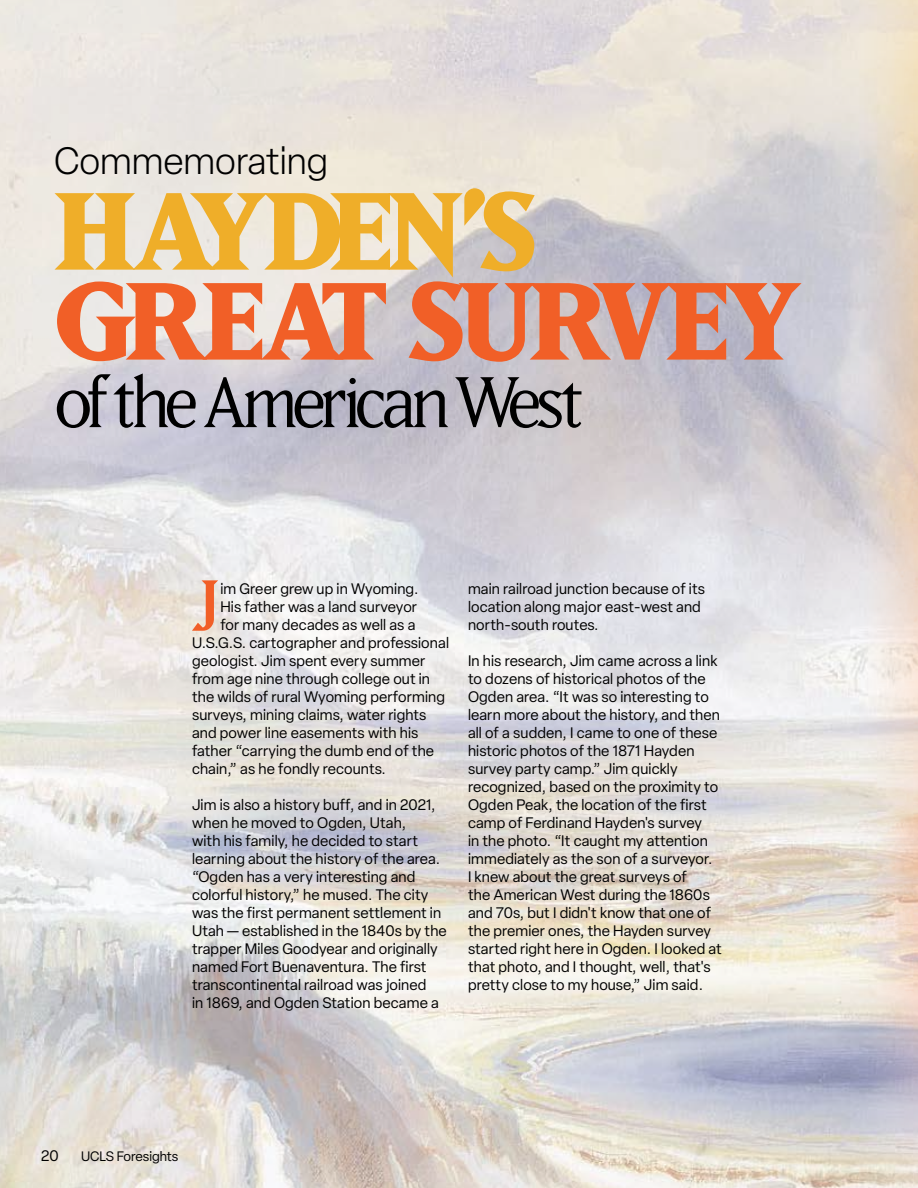
<style>
.page{position:relative;width:918px;height:1188px;background:#fff}
.page>*{position:absolute;margin:0;border:0;box-sizing:border-box;transform-origin:0 0}
.t1{font:800 108px "Matrix IIOT";letter-spacing:-.05em;color:#f15f27}
.t2{font:800 108px "Matrix IIOT";letter-spacing:-.055em;color:#efae29}
.t3{font:70.5px "Matrix IIOT";letter-spacing:-.09em;color:#000}
.t4{font:700 55.5px "Matrix IIOT";color:#f15f27}
.t5{font:300 37.5px "Elza";color:#000}
.t6{font:15px/18px "Elza";letter-spacing:.01em;color:#000}
.t7{font:13.5px "Elza";letter-spacing:-.005em;color:#000}
</style>
<div class="page">
<img style="left:0;top:0;width:864px;height:1188px">
<h3 class="t5" style="left:54px;top:136px;width:276px">Commemorating</h3>
<h1 class="t2" style="left:54px;top:165px;width:485px">HAYDEN’S</h1>
<h1 class="t1" style="left:54px;top:255px;width:746px">GREAT SURVEY</h1>
<h2 class="t3" style="left:54px;top:362px;width:532px">of the American West</h2>
<h3 class="t4" style="left:200px;top:566px;width:21px">J</h3>
<p class="t6" style="left:220px;top:580px;width:200px">im Greer grew up in Wyoming.</p>
<p class="t6" style="left:220px;top:598px;width:198px">His father was a land surveyor</p>
<p class="t6" style="left:220px;top:616px;width:197px">for many decades as well as a</p>
<p class="t6" style="left:192px;top:634px;width:258px">U.S.G.S. cartographer and professional</p>
<p class="t6" style="left:192px;top:652px;width:235px">geologist. Jim spent every summer</p>
<p class="t6" style="left:192px;top:670px;width:240px">from age nine through college out in</p>
<p class="t6" style="left:192px;top:688px;width:255px">the wilds of rural Wyoming performing</p>
<p class="t6" style="left:192px;top:706px;width:236px">surveys, mining claims, water rights</p>
<p class="t6" style="left:192px;top:724px;width:228px">and power line easements with his</p>
<p class="t6" style="left:192px;top:742px;width:244px">father “carrying the dumb end of the</p>
<p class="t6" style="left:192px;top:760px;width:195px">chain,” as he fondly recounts.</p>
<p class="t6" style="left:192px;top:796px;width:256px">Jim is also a history buff, and in 2021, when he moved to Ogden, Utah,<br>with his family, he decided to start learning about the history of the area. “Ogden has a very interesting and colorful history,” he mused. The city was the first permanent settlement in Utah — established in the 1840s by the trapper Miles Goodyear and originally named Fort Buenaventura. The first transcontinental railroad was joined<br>in 1869, and Ogden Station became a</p>
<p class="t6" style="left:468px;top:580px;width:239px">main railroad junction because of its location along major east-west and north-south routes.</p>
<p class="t6" style="left:468px;top:652px;width:255px">In his research, Jim came across a link to dozens of historical photos of the Ogden area. “It was so interesting to learn more about the history, and then all of a sudden, I came to one of these historic photos of the 1871 Hayden survey party camp.” Jim quickly recognized, based on the proximity to Ogden Peak, the location of the first camp of Ferdinand Hayden's survey<br>in the photo. “It caught my attention immediately as the son of a surveyor.<br>I knew about the great surveys of<br>the American West during the 1860s and 70s, but I didn't know that one of the premier ones, the Hayden survey started right here in Ogden. I looked at that photo, and I thought, well, that's pretty close to my house,” Jim said.</p>
<p class="t6" style="left:41px;top:1147px;width:19px">20</p>
<p class="t7" style="left:81px;top:1147px;width:99px">UCLS Foresights</p>
</div>
